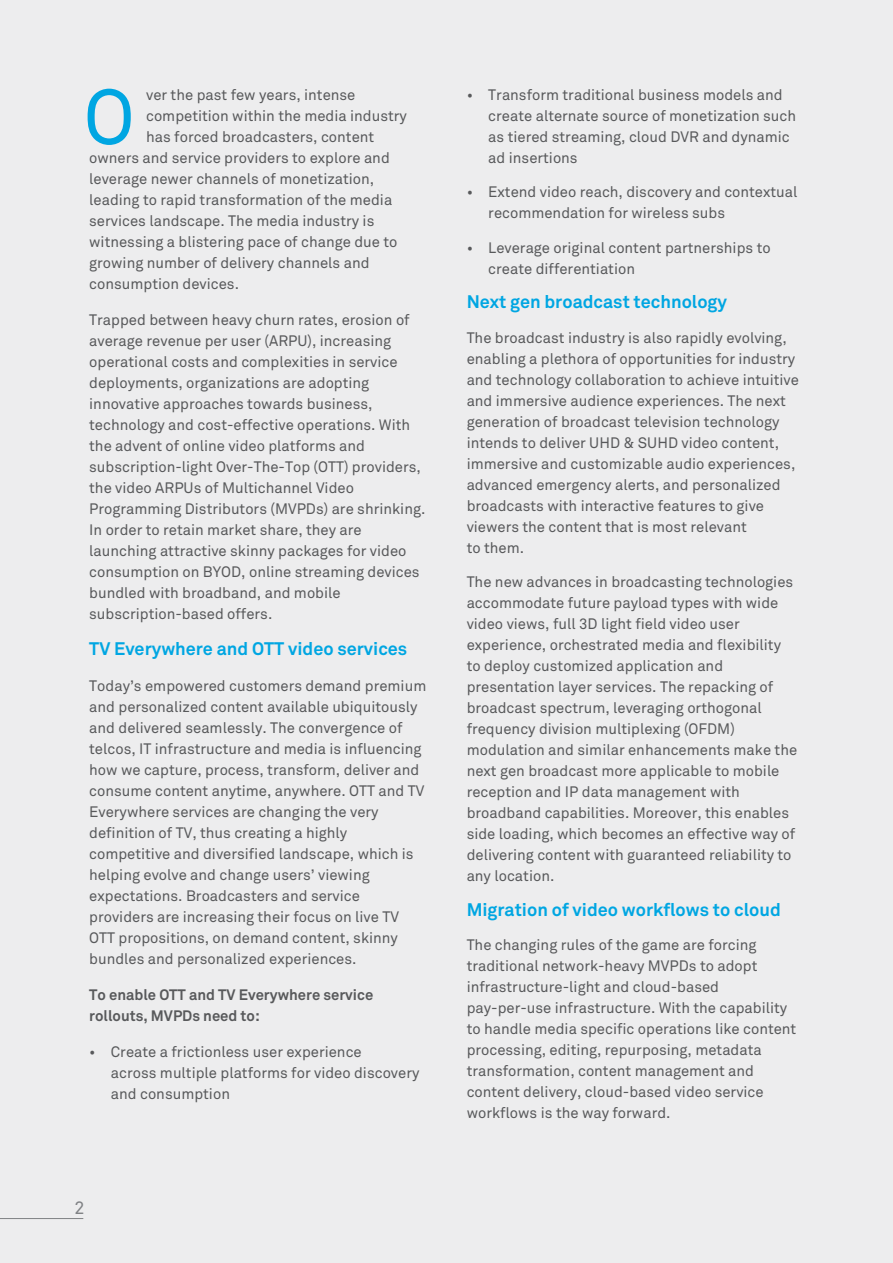
<style>
.page{position:relative;width:893px;height:1263px;background:#ededee}
.page>*{position:absolute;margin:0;border:0;box-sizing:border-box;transform-origin:0 0}
.t1{font:76.5px "Wipro Akkurat";color:#00a6e2}
.t2{font:700 18px "Wipro Akkurat";color:#00a6e2}
.t3{font:18px "Akkurat Mono";color:#808285}
.t4{font:15px/21px "Wipro Akkurat";color:#58595b}
.t5{font:700 15px/21px "Wipro Akkurat";color:#58595b}
</style>
<div class="page">
<hr style="left:0;top:1218px;width:83px;height:1px;background:#808285">
<h1 class="t1" style="left:84px;top:73px;width:53px">O</h1>
<p class="t4" style="left:488px;top:84px;width:309px;text-indent:-22px">• Transform traditional business models and create alternate source of monetization such as tiered streaming, cloud DVR and dynamic ad insertions</p>
<p class="t4" style="left:488px;top:182px;width:311px;text-indent:-22px">• Extend video reach, discovery and contextual recommendation for wireless subs</p>
<p class="t4" style="left:488px;top:237px;width:284px;text-indent:-22px">• Leverage original content partnerships to create differentiation</p>
<p class="t2" style="left:467px;top:291px;width:262px">Next gen broadcast technology</p>
<p class="t4" style="left:467px;top:327px;width:334px">The broadcast industry is also rapidly evolving, enabling a plethora of opportunities for industry and technology collaboration to achieve intuitive and immersive audience experiences. The next generation of broadcast television technology intends to deliver UHD &amp; SUHD video content, immersive and customizable audio experiences, advanced emergency alerts, and personalized broadcasts with interactive features to give viewers the content that is most relevant<br>to them.</p>
<p class="t4" style="left:467px;top:572px;width:332px">The new advances in broadcasting technologies accommodate future payload types with wide video views, full 3D light field video user experience, orchestrated media and flexibility to deploy customized application and presentation layer services. The repacking of broadcast spectrum, leveraging orthogonal frequency division multiplexing (OFDM) modulation and similar enhancements make the next gen broadcast more applicable to mobile reception and IP data management with broadband capabilities. Moreover, this enables side loading, which becomes an effective way of delivering content with guaranteed reliability to any location.</p>
<p class="t2" style="left:467px;top:898px;width:316px">Migration of video workflows to cloud</p>
<p class="t4" style="left:467px;top:935px;width:331px">The changing rules of the game are forcing traditional network-heavy MVPDs to adopt infrastructure-light and cloud-based pay-per-use infrastructure. With the capability to handle media specific operations like content processing, editing, repurposing, metadata transformation, content management and content delivery, cloud-based video service workflows is the way forward.</p>
<p class="t4" style="left:146px;top:84px;width:211px">ver the past few years, intense</p>
<p class="t4" style="left:146px;top:105px;width:262px">competition within the media industry</p>
<p class="t4" style="left:146px;top:126px;width:230px">has forced broadcasters, content</p>
<p class="t4" style="left:89px;top:147px;width:302px">owners and service providers to explore and</p>
<p class="t4" style="left:89px;top:168px;width:286px">leverage newer channels of monetization,</p>
<p class="t4" style="left:89px;top:189px;width:305px">leading to rapid transformation of the media</p>
<p class="t4" style="left:89px;top:210px;width:287px">services landscape. The media industry is</p>
<p class="t4" style="left:89px;top:231px;width:310px">witnessing a blistering pace of change due to</p>
<p class="t4" style="left:89px;top:252px;width:282px">growing number of delivery channels and</p>
<p class="t4" style="left:89px;top:273px;width:151px">consumption devices.</p>
<p class="t4" style="left:89px;top:309px;width:338px">Trapped between heavy churn rates, erosion of average revenue per user (ARPU), increasing operational costs and complexities in service deployments, organizations are adopting innovative approaches towards business, technology and cost-effective operations. With the advent of online video platforms and subscription-light Over-The-Top (OTT) providers, the video ARPUs of Multichannel Video Programming Distributors (MVPDs) are shrinking.<br>In order to retain market share, they are launching attractive skinny packages for video consumption on BYOD, online streaming devices bundled with broadband, and mobile subscription-based offers.</p>
<p class="t2" style="left:89px;top:637px;width:320px">TV Everywhere and OTT video services</p>
<p class="t4" style="left:89px;top:675px;width:339px">Today’s empowered customers demand premium and personalized content available ubiquitously and delivered seamlessly. The convergence of telcos, IT infrastructure and media is influencing how we capture, process, transform, deliver and consume content anytime, anywhere. OTT and TV Everywhere services are changing the very definition of TV, thus creating a highly competitive and diversified landscape, which is helping evolve and change users’ viewing expectations. Broadcasters and service providers are increasing their focus on live TV OTT propositions, on demand content, skinny bundles and personalized experiences.</p>
<p class="t5" style="left:89px;top:984px;width:286px">To enable OTT and TV Everywhere service rollouts, MVPDs need to:</p>
<p class="t4" style="left:111px;top:1041px;width:310px;text-indent:-22px">• Create a frictionless user experience<br>across multiple platforms for video discovery and consumption</p>
<p class="t3" style="left:74px;top:1197px;width:13px">2</p>
</div>
